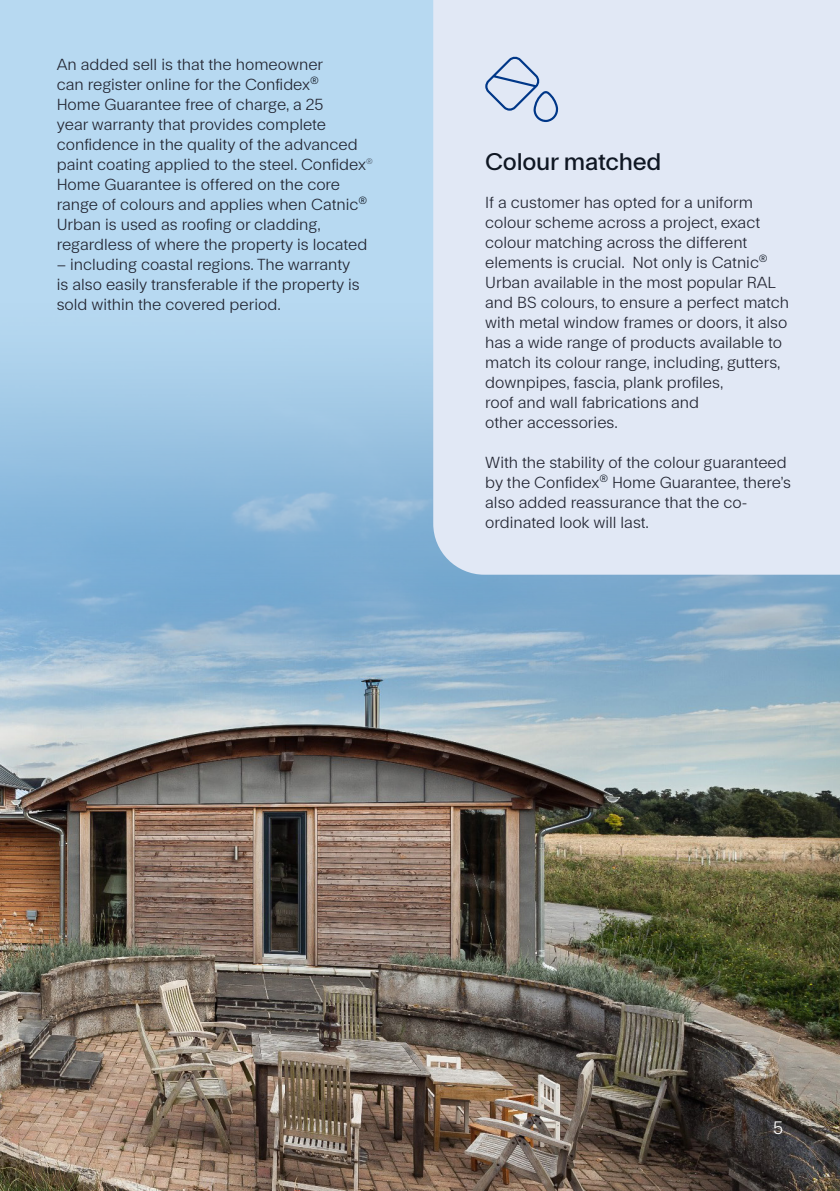
<style>
.page{position:relative;width:840px;height:1191px;background:#fff}
.page>*{position:absolute;margin:0;border:0;box-sizing:border-box;transform-origin:0 0}
.t1{font:500 24px "FT System Grotesk";letter-spacing:-.01em;color:#0f1723}
.Numbers{font:300 18px "FT System Grotesk";color:#fff}
.Body{font:300 16px/20px "FT System Grotesk";color:#232632}
</style>
<div class="page">
<img style="left:0;top:11px;width:839px;height:1180px">
<div style="left:433px;top:0;width:406px;height:574px;background:#e1e8f5"></div>
<svg style="left:485px;top:56px;width:73px;height:66px;background:#c5d2e7"></svg>
<p class="Body" style="left:57px;top:53px;width:317px">An added sell is that the homeowner<br>can register online for the Confidex<sup>®<br></sup>Home Guarantee free of charge, a 25<br>year warranty that provides complete confidence in the quality of the advanced paint coating applied to the steel. Confidex<sup>® </sup>Home Guarantee is offered on the core range of colours and applies when Catnic<sup>® </sup>Urban is used as roofing or cladding, regardless of where the property is located</p>
<p class="Body" style="left:57px;top:253px;width:304px">– including coastal regions. The warranty is also easily transferable if the property is sold within the covered period.</p>
<h5 class="t1" style="left:485px;top:143px;width:178px">Colour matched</h5>
<h5 class="Body" style="left:485px;top:191px;width:305px">If a customer has opted for a uniform colour scheme across a project, exact colour matching across the different elements is crucial. Not only is Catnic<sup>® </sup>Urban available in the most popular RAL and BS colours, to ensure a perfect match with metal window frames or doors, it also has a wide range of products available to match its colour range, including, gutters, downpipes, fascia, plank profiles,<br>roof and wall fabrications and<br>other accessories.</h5>
<p class="Body" style="left:485px;top:451px;width:307px">With the stability of the colour guaranteed by the Confidex<sup>®</sup> Home Guarantee, there’s also added reassurance that the co&shy;ordinated look will last.</p>
<p class="Numbers" style="left:772px;top:1114px;width:12px">5</p>
</div>
